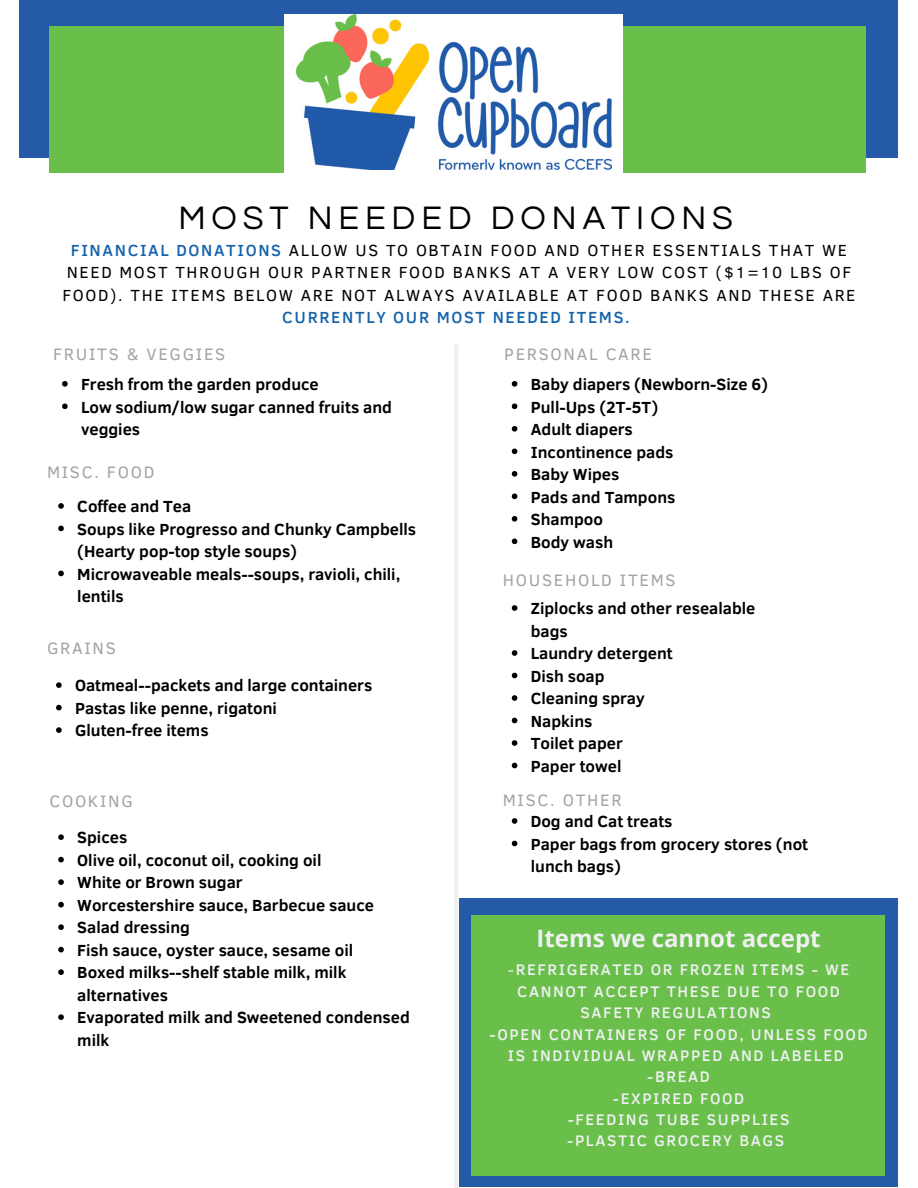
<style>
.page{position:relative;width:918px;height:1188px;background:#fff}
.page>*{position:absolute;margin:0;border:0;box-sizing:border-box;transform-origin:0 0}
.t1{font:33.9px "Questrial";letter-spacing:.175em;color:#000}
.t2{font:700 24px "Open Sans";color:#eff0f2}
.t3{font:16.95px "Clear Sans";letter-spacing:.1em;color:#a4a4a4}
.t4{font:700 16.5px/22.5px "Clear Sans";color:#000}
.t5{font:16.5px/22.5px "Clear Sans";letter-spacing:.1em;color:#000;text-align:center}
.t6{font:500 16.5px "Clear Sans";letter-spacing:.1em;color:#1563ab}
.t7{font:500 15.75px/21.3px "Clear Sans";letter-spacing:.1em;color:#eff0f2;text-align:center}
.s1{font-weight:500;color:#1563ab}
.s2{font-weight:400}
</style>
<div class="page">
<div style="left:459px;top:899px;width:439px;height:288px;background:#255aa8"></div>
<hr style="left:454px;top:344px;width:4px;height:844px;background:#eff0f2">
<div style="left:19px;top:0;width:879px;height:158px;background:#255aa8"></div>
<div style="left:49px;top:26px;width:816px;height:146px;background:#6abf4b"></div>
<div style="left:284px;top:14px;width:339px;height:161px;background:#fff"></div>
<img style="left:297px;top:14px;width:315px;height:156px">
<div style="left:472px;top:915px;width:413px;height:261px;background:#6abf4b"></div>
<svg style="left:56px;top:682px;width:6px;height:6px"></svg>
<svg style="left:56px;top:705px;width:6px;height:5px"></svg>
<svg style="left:56px;top:727px;width:6px;height:6px"></svg>
<svg style="left:58px;top:834px;width:6px;height:6px"></svg>
<svg style="left:58px;top:857px;width:6px;height:5px"></svg>
<svg style="left:58px;top:879px;width:6px;height:6px"></svg>
<svg style="left:58px;top:902px;width:6px;height:5px"></svg>
<svg style="left:58px;top:924px;width:6px;height:6px"></svg>
<svg style="left:58px;top:947px;width:6px;height:5px"></svg>
<svg style="left:58px;top:969px;width:6px;height:6px"></svg>
<svg style="left:58px;top:1014px;width:6px;height:6px"></svg>
<svg style="left:512px;top:381px;width:5px;height:6px"></svg>
<svg style="left:512px;top:404px;width:5px;height:5px"></svg>
<svg style="left:512px;top:426px;width:5px;height:6px"></svg>
<svg style="left:512px;top:449px;width:5px;height:5px"></svg>
<svg style="left:512px;top:471px;width:5px;height:6px"></svg>
<svg style="left:512px;top:494px;width:5px;height:5px"></svg>
<svg style="left:512px;top:516px;width:5px;height:6px"></svg>
<svg style="left:512px;top:539px;width:5px;height:5px"></svg>
<svg style="left:62px;top:381px;width:6px;height:6px"></svg>
<svg style="left:62px;top:404px;width:6px;height:5px"></svg>
<svg style="left:58px;top:503px;width:6px;height:6px"></svg>
<svg style="left:58px;top:526px;width:6px;height:5px"></svg>
<svg style="left:58px;top:571px;width:6px;height:5px"></svg>
<svg style="left:512px;top:605px;width:5px;height:6px"></svg>
<svg style="left:512px;top:650px;width:5px;height:6px"></svg>
<svg style="left:512px;top:673px;width:5px;height:5px"></svg>
<svg style="left:512px;top:695px;width:5px;height:6px"></svg>
<svg style="left:512px;top:718px;width:5px;height:5px"></svg>
<svg style="left:512px;top:740px;width:5px;height:6px"></svg>
<svg style="left:512px;top:763px;width:5px;height:5px"></svg>
<svg style="left:512px;top:818px;width:5px;height:6px"></svg>
<svg style="left:512px;top:841px;width:5px;height:5px"></svg>
<h1 class="t1" style="left:178px;top:202px;width:556px">MOST NEEDED DONATIONS</h1>
<p class="t5" style="left:62px;top:238px;width:795px"><span class="s1">FINANCIAL DONATIONS</span> ALLOW US TO OBTAIN FOOD AND OTHER ESSENTIALS THAT WE<br>NEED MOST THROUGH OUR PARTNER FOOD BANKS AT A VERY LOW COST ($1=10 LBS OF<br>FOOD). THE ITEMS BELOW ARE NOT ALWAYS AVAILABLE AT FOOD BANKS AND THESE ARE</p>
<p class="t6" style="left:282px;top:305px;width:349px">CURRENTLY OUR MOST NEEDED ITEMS.</p>
<p class="t3" style="left:53px;top:341px;width:174px">FRUITS &amp; VEGGIES</p>
<p class="t4" style="left:81px;top:372px;width:312px">Fresh from the garden produce<br>Low sodium/low sugar canned fruits and veggies</p>
<p class="t3" style="left:47px;top:460px;width:109px">MISC. FOOD</p>
<p class="t4" style="left:77px;top:494px;width:340px">Coffee and Tea<br>Soups like Progresso and Chunky Campbells (Hearty pop-top style soups)<br>Microwaveable meals--soups, ravioli, chili, lentils</p>
<p class="t3" style="left:47px;top:636px;width:70px">GRAINS</p>
<p class="t4" style="left:75px;top:673px;width:299px">Oatmeal--packets and large containers<br>Pastas like penne, rigatoni<br>Gluten-free items</p>
<p class="t3" style="left:49px;top:789px;width:85px">COOKING</p>
<p class="t4" style="left:77px;top:825px;width:334px">Spices<br>Olive oil, coconut oil, cooking oil<br>White or Brown sugar<br>Worcestershire sauce, Barbecue sauce<br>Salad dressing<br>Fish sauce, oyster sauce, sesame oil<br>Boxed milks--shelf stable milk, milk alternatives<br>Evaporated milk and Sweetened condensed milk</p>
<p class="t3" style="left:504px;top:341px;width:149px">PERSONAL CARE</p>
<p class="t4" style="left:531px;top:372px;width:239px">Baby diapers (Newborn-Size 6)<br>Pull-Ups (2T-5T)<br>Adult diapers<br>Incontinence pads<br>Baby Wipes<br>Pads and Tampons<br>Shampoo<br>Body wash</p>
<p class="t3" style="left:503px;top:567px;width:174px">HOUSEHOLD ITEMS</p>
<p class="t4" style="left:531px;top:596px;width:226px">Ziplocks and other resealable bags<br>Laundry detergent<br>Dish soap<br>Cleaning spray<br>Napkins<br>Toilet paper<br>Paper towel</p>
<p class="t3" style="left:503px;top:788px;width:120px">MISC. OTHER</p>
<p class="t4" style="left:531px;top:809px;width:279px">Dog and Cat treats<br>Paper bags from grocery stores (not lunch bags)</p>
<h2 class="t2" style="left:537px;top:921px;width:286px">Items we cannot accept</h2>
<p class="t7" style="left:490px;top:958px;width:379px"><span class="s2">-</span>REFRIGERATED OR FROZEN ITEMS - WE<br>CANNOT ACCEPT THESE DUE TO FOOD<br>SAFETY REGULATIONS<br>-OPEN CONTAINERS OF FOOD, UNLESS FOOD<br>IS INDIVIDUAL WRAPPED AND LABELED -BREAD<br>-EXPIRED FOOD<br>-FEEDING TUBE SUPPLIES<br>-PLASTIC GROCERY BAGS</p>
</div>
